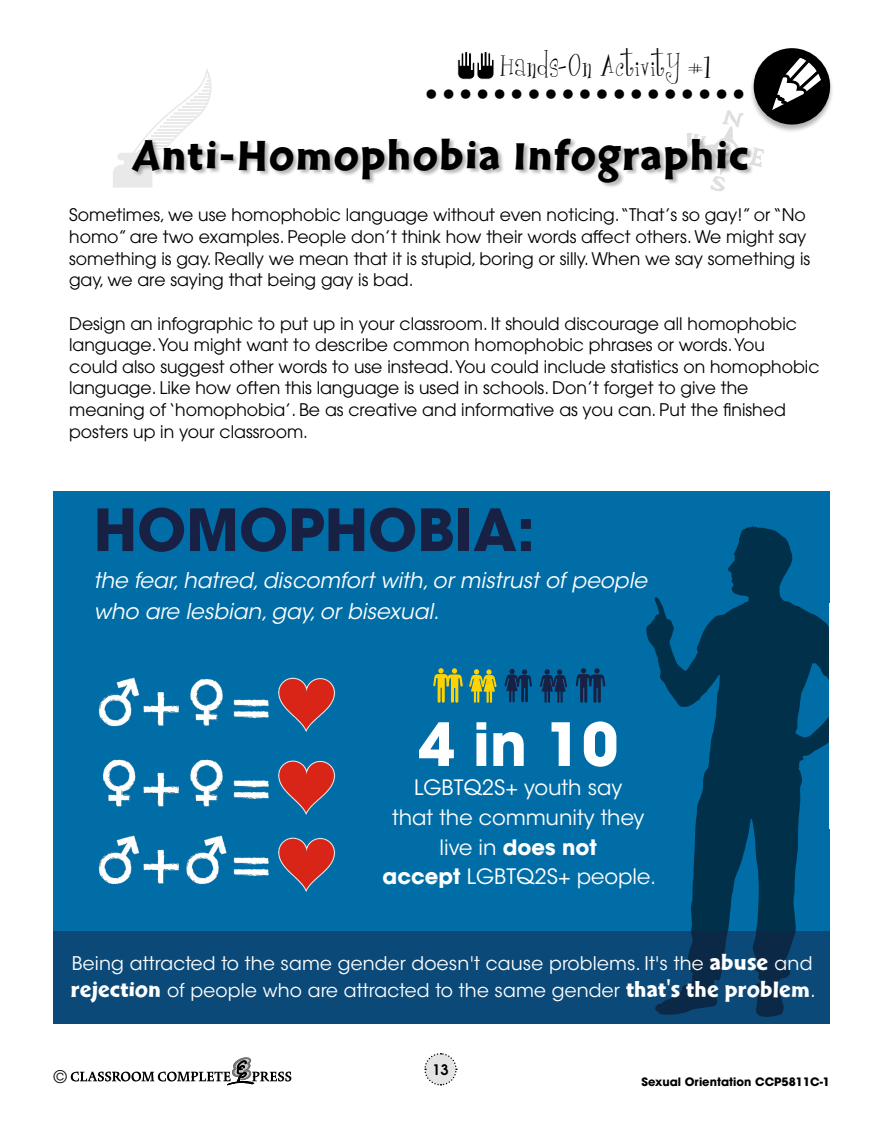
<style>
.page{position:relative;width:882px;height:1134px;background:#fff}
.page>*{position:absolute;margin:0;border:0;box-sizing:border-box;transform-origin:0 0}
.t1{font:700 59.06px "ITC Avant Garde Std";color:#fff}
.t2{font:700 57.66px "ITC Avant Garde Std";color:#182143}
.t3{font:44.71px "Cal Sans Heavy KA";letter-spacing:.035em;color:#000}
.t4{font:700 40.34px "Futura";color:#000}
.t5{font:37.45px "Girlsare Weird";color:#000}
.t6{font:30.28px "Girlsare Weird";letter-spacing:.03em;color:#000}
.t7{font:italic 21.61px/30.3px "ITC Avant Garde Std";color:#fff}
.t8{font:21.09px/29.5px "ITC Avant Garde Std";color:#fff;text-align:center}
.t9{font:18.72px/27.7px "ITC Avant Garde Std";letter-spacing:.01em;color:#fff}
.t10{font:17.32px/21.6px "Avant Garde";color:#000}
.t11{font:600 14.44px "Avant Garde";color:#000}
.t12{font:700 11.55px "Avant Garde";color:#000}
.s1{font-weight:700}
.s2{font-family:"Cal Sans Heavy KA";font-size:23.1px}
.s3{font-size:20.21px}
</style>
<div class="page">
<svg style="left:424px;top:1053px;width:34px;height:33px"></svg>
<svg style="left:457px;top:51px;width:37px;height:29px"></svg>
<div style="left:749px;top:48px;width:85px;height:85px;background:#000;opacity:.3"></div>
<svg style="left:71px;top:1057px;width:220px;height:28px"></svg>
<svg style="left:113px;top:69px;width:99px;height:119px"></svg>
<svg style="left:686px;top:49px;width:144px;height:142px"></svg>
<div style="left:132px;top:138px;width:622px;height:51px;background:#000;opacity:.3"></div>
<div style="left:53px;top:491px;width:776px;height:533px;background:#006da7"></div>
<svg style="left:646px;top:526px;width:184px;height:405px"></svg>
<img style="left:98px;top:677px;width:238px;height:215px">
<svg style="left:433px;top:668px;width:30px;height:35px"></svg>
<svg style="left:576px;top:668px;width:29px;height:35px"></svg>
<svg style="left:504px;top:669px;width:28px;height:34px"></svg>
<svg style="left:469px;top:669px;width:28px;height:34px"></svg>
<svg style="left:539px;top:669px;width:28px;height:34px"></svg>
<svg style="left:53px;top:931px;width:777px;height:93px;background:#0b4674"></svg>
<div style="left:829px;top:603px;width:52px;height:226px;background:#fff"></div>
<h3 class="t6" style="left:500px;top:48px;width:204px">Hands-On ActivitY #</h3>
<h3 class="t5" style="left:703px;top:43px;width:10px">1</h3>
<h3 class="t4" style="left:425px;top:56px;width:323px">...................</h3>
<h3 class="t3" style="left:133px;top:129px;width:617px">ANTI-HOMOPHOBIA INFOGRAPHIC</h3>
<p class="t10" style="left:69px;top:204px;width:743px">Sometimes, we use homophobic language without even noticing.“That’s so gay!” or “No homo” are two examples. People don’t think how their words affect others. We might say something is gay. Really we mean that it is stupid, boring or silly. When we say something is gay, we are saying that being gay is bad.</p>
<p class="t10" style="left:69px;top:312px;width:752px">Design an infographic to put up in your classroom. It should discourage all homophobic language. You might want to describe common homophobic phrases or words. You<br>could also suggest other words to use instead. You could include statistics on homophobic language. Like how often this language is used in schools. Don’t forget to give the meaning of ‘homophobia’. Be as creative and informative as you can. Put the finished posters up in your classroom.</p>
<h2 class="t2" style="left:94px;top:492px;width:443px">HOMOPHOBIA:</h2>
<p class="t7" style="left:94px;top:566px;width:555px">the fear, hatred, discomfort with, or mistrust of people who are lesbian, gay, or bisexual.</p>
<h1 class="t1" style="left:418px;top:706px;width:202px">4 in 10</h1>
<p class="t8" style="left:383px;top:773px;width:275px">LGBTQ2S+ youth say<br>that the community they live in <span class="s1">does not<br>accept</span> LGBTQ2S+ people.</p>
<p class="t9" style="left:71px;top:949px;width:746px">Being attracted to the same gender doesn't cause problems. It's the <span class="s2">ABUSE</span> and<br><span class="s2">REJECTION</span> of people who are attracted to the same gender <span class="s2">THAT'S THE PROBLEM</span><span class="s3">.</span></p>
<p class="t11" style="left:433px;top:1060px;width:18px">13</p>
<p class="t10" style="left:54px;top:1066px;width:14px">©</p>
<p class="t12" style="left:641px;top:1074px;width:190px">Sexual Orientation CCP5811C-1</p>
</div>
